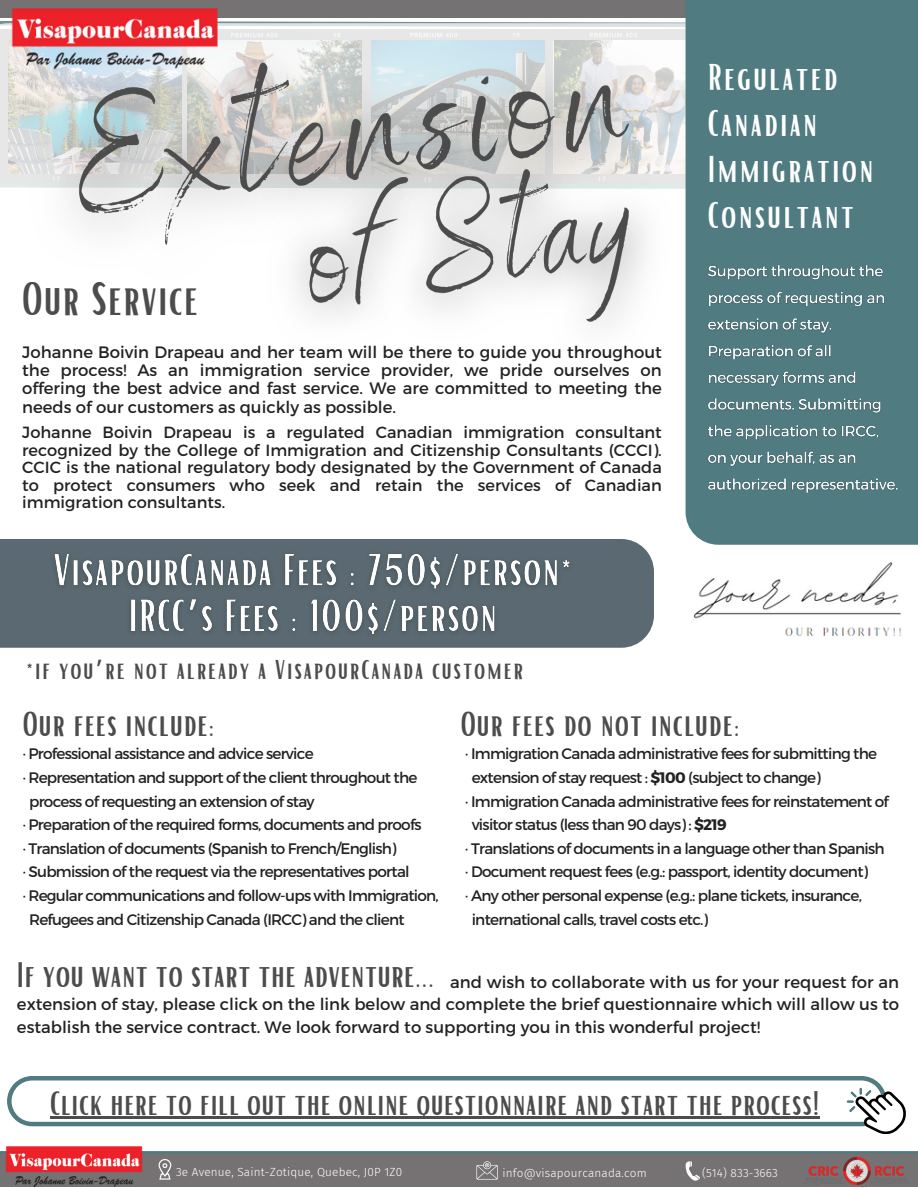
<style>
.page{position:relative;width:918px;height:1188px;background:#fff}
.page>*{position:absolute;margin:0;border:0;box-sizing:border-box;transform-origin:0 0}
.t1{font:46.05px "Bright";letter-spacing:.03em;color:#4c4c4c}
.t2{font:36.3px/46.2px "Bright";letter-spacing:.06em;color:#fff}
.t3{font:34.5px "Bright";letter-spacing:.015em;color:#4c4c4c}
.t4{font:34.05px "Bright";letter-spacing:.03em;color:#4c4c4c}
.t5{font:33px "Bright";letter-spacing:.025em;color:#4c4c4c}
.t6{font:26.55px "Bright";letter-spacing:.07em;color:#4c4c4c}
.t7{font:16.5px/18.1px "Montserrat";color:#222;text-align:justify}
.t8{font:16.2px/17.5px "Montserrat";color:#222;text-align:justify}
.t9{font:15.3px/23.7px "Montserrat";letter-spacing:-.05em;color:#222}
.t10{font:300 11.7px "Fira Sans";letter-spacing:.015em;color:#fff}
.t11{font:300 9.75px "Fira Sans";letter-spacing:.015em;color:#fff}
.s1{font-family:"Noto Sans Gurmukhi"}
.s2{font-weight:700}
</style>
<div class="page">
<div style="left:0;top:1153px;width:918px;height:34px;background:#747272"></div>
<svg style="left:476px;top:1161px;width:22px;height:18px"></svg>
<svg style="left:686px;top:1161px;width:14px;height:20px"></svg>
<svg style="left:159px;top:1159px;width:12px;height:20px"></svg>
<img style="left:799px;top:1153px;width:114px;height:35px">
<hr style="left:0;top:1151px;width:918px;height:2px;background:#4f7b81">
<img style="left:2px;top:1146px;width:144px;height:42px">
<img style="left:0;top:0;width:686px;height:245px">
<img style="left:231px;top:88px;width:455px;height:340px">
<svg style="left:0;top:539px;width:654px;height:109px;fill:#5b6a72"></svg>
<img style="left:45px;top:543px;width:539px;height:102px">
<div style="left:686px;top:0;width:232px;height:545px;background:#4f7b81"></div>
<img style="left:705px;top:263px;width:196px;height:233px">
<svg style="left:7px;top:1076px;width:876px;height:50px"></svg>
<hr style="left:50px;top:1117px;width:770px;height:2px;background:#4c4c4c">
<svg style="left:847px;top:1088px;width:59px;height:46px"></svg>
<img style="left:693px;top:562px;width:209px;height:74px">
<h5 class="t1" style="left:22px;top:269px;width:177px">Our Service</h5>
<h4 class="t7" style="left:22px;top:342px;width:641px">Johanne Boivin Drapeau and her team will be there to guide you throughout the process! As an immigration service provider, we pride ourselves on offering the best advice and fast service. We are committed to meeting the needs of our customers as quickly as possible.</h4>
<h6 class="t8" style="left:22px;top:423px;width:641px">Johanne Boivin Drapeau is a regulated Canadian immigration consultant recognized by the College of Immigration and Citizenship Consultants (CCCI).<br>CCIC is the national regulatory body designated by the Government of Canada to protect consumers who seek and retain the services of Canadian immigration consultants.</h6>
<p class="t2" style="left:708px;top:52px;width:167px">Regulated<br>Canadian<br>Immigration<br>Consultant</p>
<p class="t6" style="left:26px;top:652px;width:499px">*if you<span class="s1">’</span>re not already a VisapourCanada customer</p>
<h4 class="t4" style="left:23px;top:702px;width:193px">Our fees include:</h4>
<h6 class="t4" style="left:461px;top:702px;width:280px">Our fees do not include:</h6>
<p class="t9" style="left:465px;top:741px;width:413px">· Immigration Canada administrative fees for submitting the</p>
<p class="t9" style="left:472px;top:765px;width:351px">extension of stay request : <span class="s2">$100</span> (subject to change)</p>
<p class="t9" style="left:465px;top:788px;width:425px">· Immigration Canada administrative fees for reinstatement of</p>
<p class="t9" style="left:472px;top:812px;width:257px">visitor status (less than 90 days) : <span class="s2">$219</span></p>
<h6 class="t9" style="left:465px;top:836px;width:421px">· Translations of documents in a language other than Spanish</h6>
<p class="t9" style="left:465px;top:859px;width:404px">· Document request fees (e.g.: passport, identity document) · Any other personal expense (e.g.: plane tickets, insurance,</p>
<h4 class="t9" style="left:472px;top:907px;width:238px">international calls, travel costs etc.)</h4>
<p class="t9" style="left:23px;top:741px;width:292px">· Professional assistance and advice service</p>
<p class="t9" style="left:23px;top:765px;width:396px">· Representation and support of the client throughout the</p>
<p class="t9" style="left:29px;top:788px;width:287px">process of requesting an extension of stay</p>
<p class="t9" style="left:23px;top:812px;width:401px">· Preparation of the required forms, documents and proofs</p>
<p class="t9" style="left:23px;top:836px;width:375px">· Translation of documents (Spanish to French/English)</p>
<p class="t9" style="left:23px;top:859px;width:389px">· Submission of the request via the representatives portal</p>
<p class="t9" style="left:23px;top:883px;width:418px">· Regular communications and follow-ups with Immigration,</p>
<p class="t9" style="left:29px;top:907px;width:377px">Refugees and Citizenship Canada (IRCC) and the client</p>
<p class="t3" style="left:17px;top:952px;width:419px">If you want to start the adventure...</p>
<h4 class="t7" style="left:17px;top:970px;width:884px;line-height:22.5px;text-indent:433px">and wish to collaborate with us for your request for an extension of stay, please click on the link below and complete the brief questionnaire which will allow us to establish the service contract. We look forward to supporting you in this wonderful project!</h4>
<h6 class="t5" style="left:50px;top:1082px;width:771px">Click here to fill out the online questionnaire and start the process!</h6>
<h6 class="t10" style="left:176px;top:1165px;width:228px">3e Avenue, Saint-Zotique, Quebec, J0P 1Z0</h6>
<p class="t11" style="left:314px;top:1166px;width:121px">info@visapourcanada.com</p>
<p class="t10" style="left:502px;top:1166px;width:146px">info@visapourcanada.com</p>
<h6 class="t10" style="left:702px;top:1166px;width:77px">(514) 833-3663</h6>
</div>
